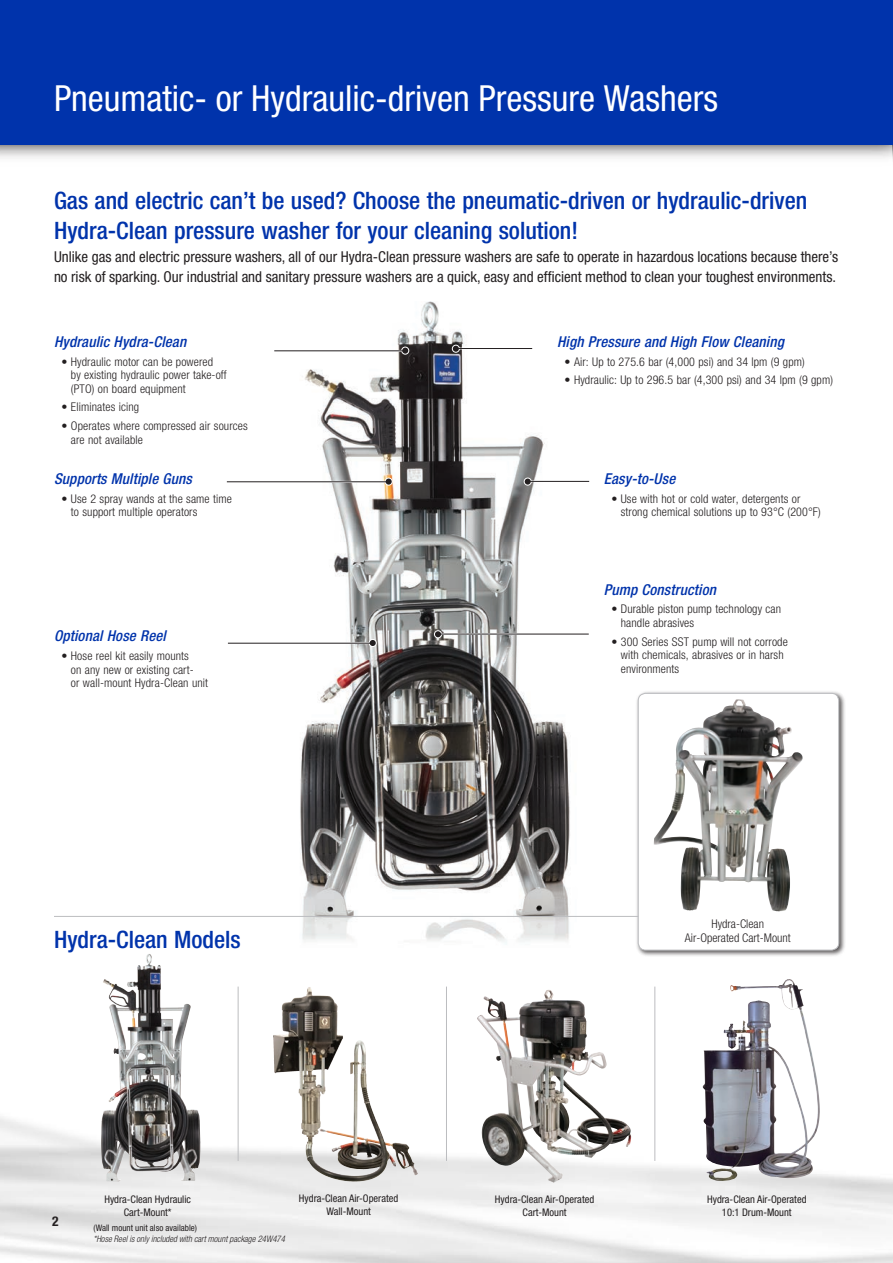
<style>
.page{position:relative;width:893px;height:1263px;background:#fff}
.page>*{position:absolute;margin:0;border:0;box-sizing:border-box;transform-origin:0 0}
.t1{font:condensed 36px "Helvetica Neue LT Std";color:#fff}
.t2{font:500 condensed 24px/30px "Helvetica Neue LT Std";color:#0033ab}
.t3{font:condensed 15px/19.5px "Helvetica Neue LT Std";color:#231f20}
.t4{font:italic 500 condensed 15px "Helvetica Neue LT Std";letter-spacing:.01em;color:#0033ab}
.t5{font:700 condensed 13.5px "Helvetica Neue LT Std";color:#231f20}
.t6{font:300 condensed 12px/13.5px "Helvetica Neue LT Std";letter-spacing:.01em;color:#231f20}
.t7{font:condensed 10.5px/12.6px "Helvetica Neue LT Std";color:#231f20;text-align:center}
.t8{font:italic 300 condensed 9px "Helvetica Neue LT Std";color:#231f20}
.t9{font:condensed 9px "Helvetica Neue LT Std";color:#231f20}
</style>
<div class="page">
<img style="left:0;top:1043px;width:893px;height:220px">
<div style="left:0;top:0;width:893px;height:145px;background:#0033ab"></div>
<img style="left:226px;top:302px;width:364px;height:642px">
<img style="left:477px;top:990px;width:103px;height:192px">
<img style="left:273px;top:987px;width:36px;height:65px">
<img style="left:723px;top:983px;width:95px;height:158px">
<img style="left:113px;top:954px;width:35px;height:54px">
<div style="left:635px;top:690px;width:211px;height:267px;background:#231f20;opacity:.75"></div>
<div style="left:638px;top:693px;width:201px;height:257px;background:#fff;border-radius:7px"></div>
<div style="left:638px;top:693px;width:201px;height:257px;border:1px solid #bcbdc0;border-radius:7px"></div>
<img style="left:654px;top:699px;width:149px;height:212px">
<hr style="left:54px;top:916px;width:584px;height:1px;background:#bcbdc0">
<hr style="left:238px;top:986px;width:1px;height:175px;background:#bcbdc0">
<hr style="left:446px;top:986px;width:1px;height:175px;background:#bcbdc0">
<hr style="left:655px;top:986px;width:1px;height:175px;background:#bcbdc0">
<hr style="left:274px;top:350px;width:129px;height:2px;background:#fff">
<svg style="left:401px;top:347px;width:8px;height:8px"></svg>
<svg style="left:402px;top:348px;width:6px;height:6px"></svg>
<hr style="left:274px;top:350px;width:131px;height:1px;background:#231f20">
<hr style="left:228px;top:642px;width:143px;height:2px;background:#fff">
<svg style="left:369px;top:639px;width:8px;height:8px"></svg>
<svg style="left:370px;top:640px;width:6px;height:6px"></svg>
<hr style="left:228px;top:643px;width:144px;height:1px;background:#231f20">
<svg style="left:452px;top:345px;width:8px;height:8px"></svg>
<svg style="left:453px;top:346px;width:6px;height:6px"></svg>
<hr style="left:456px;top:348px;width:76px;height:1px;background:#231f20">
<hr style="left:530px;top:480px;width:58px;height:2px;background:#fff">
<svg style="left:524px;top:477px;width:8px;height:9px"></svg>
<div style="left:525px;top:478px;width:6px;height:7px;background:#231f20;border-radius:50%"></div>
<hr style="left:528px;top:481px;width:61px;height:1px;background:#231f20">
<hr style="left:227px;top:481px;width:160px;height:2px;background:#fff">
<svg style="left:385px;top:477px;width:8px;height:9px"></svg>
<div style="left:386px;top:478px;width:6px;height:7px;background:#231f20;border-radius:50%"></div>
<hr style="left:227px;top:481px;width:161px;height:1px;background:#231f20">
<hr style="left:440px;top:633px;width:149px;height:2px;background:#fff">
<svg style="left:434px;top:630px;width:8px;height:8px"></svg>
<svg style="left:435px;top:631px;width:6px;height:6px"></svg>
<hr style="left:438px;top:634px;width:151px;height:1px;background:#231f20">
<h1 class="t1" style="left:54px;top:77px;width:666px">Pneumatic- or Hydraulic-driven Pressure Washers</h1>
<h2 class="t2" style="left:54px;top:185px;width:755px">Gas and electric can’t be used? Choose the pneumatic-driven or hydraulic-driven<br>Hydra-Clean pressure washer for your cleaning solution!</h2>
<p class="t3" style="left:54px;top:247px;width:786px">Unlike gas and electric pressure washers, all of our Hydra-Clean pressure washers are safe to operate in hazardous locations because there’s no risk of sparking. Our industrial and sanitary pressure washers are a quick, easy and efficient method to clean your toughest environments.</p>
<p class="t4" style="left:54px;top:332px;width:134px">Hydraulic Hydra-Clean</p>
<p class="t6" style="left:71px;top:354px;width:157px;text-indent:-9px">• Hydraulic motor can be powered<br>by existing hydraulic power take-off (PTO) on board equipment</p>
<p class="t6" style="left:62px;top:400px;width:79px">• Eliminates icing</p>
<p class="t6" style="left:71px;top:419px;width:178px;text-indent:-9px">• Operates where compressed air sources are not available</p>
<p class="t4" style="left:54px;top:469px;width:139px">Supports Multiple Guns</p>
<p class="t6" style="left:71px;top:492px;width:163px;text-indent:-9px">• Use 2 spray wands at the same time to support multiple operators</p>
<p class="t4" style="left:54px;top:627px;width:113px">Optional Hose Reel</p>
<p class="t6" style="left:71px;top:649px;width:139px;text-indent:-9px">• Hose reel kit easily mounts<br>on any new or existing cart-<br>or wall-mount Hydra-Clean unit</p>
<h2 class="t2" style="left:54px;top:924px;width:188px">Hydra-Clean Models</h2>
<p class="t4" style="left:557px;top:332px;width:228px">High Pressure and High Flow Cleaning</p>
<p class="t6" style="left:565px;top:354px;width:242px">• Air: Up to 275.6 bar (4,000 psi) and 34 lpm (9 gpm)</p>
<p class="t6" style="left:565px;top:373px;width:270px">• Hydraulic: Up to 296.5 bar (4,300 psi) and 34 lpm (9 gpm)</p>
<p class="t4" style="left:604px;top:469px;width:73px">Easy-to-Use</p>
<p class="t6" style="left:621px;top:492px;width:202px;text-indent:-9px">• Use with hot or cold water, detergents or strong chemical solutions up to 93°C (200°F)</p>
<p class="t4" style="left:604px;top:580px;width:114px">Pump Construction</p>
<p class="t6" style="left:621px;top:602px;width:162px;text-indent:-9px">• Durable piston pump technology can handle abrasives</p>
<p class="t6" style="left:621px;top:635px;width:169px;text-indent:-9px">• 300 Series SST pump will not corrode with chemicals, abrasives or in harsh environments</p>
<p class="t6" style="left:685px;top:917px;width:107px;text-align:center">Hydra-Clean<br>Air-Operated Cart-Mount</p>
<p class="t5" style="left:52px;top:1213px;width:8px">2</p>
<p class="t7" style="left:104px;top:1193px;width:88px">Hydra-Clean Hydraulic<br>Cart-Mount*</p>
<p class="t9" style="left:94px;top:1223px;width:105px">(Wall mount unit also available)</p>
<p class="t8" style="left:94px;top:1233px;width:193px">*Hose Reel is only included with cart mount package 24W474</p>
<p class="t7" style="left:299px;top:1192px;width:101px">Hydra-Clean Air-Operated<br>Wall-Mount</p>
<p class="t7" style="left:495px;top:1193px;width:101px">Hydra-Clean Air-Operated<br>Cart-Mount</p>
<p class="t7" style="left:707px;top:1193px;width:101px">Hydra-Clean Air-Operated<br>10:1 Drum-Mount</p>
</div>
